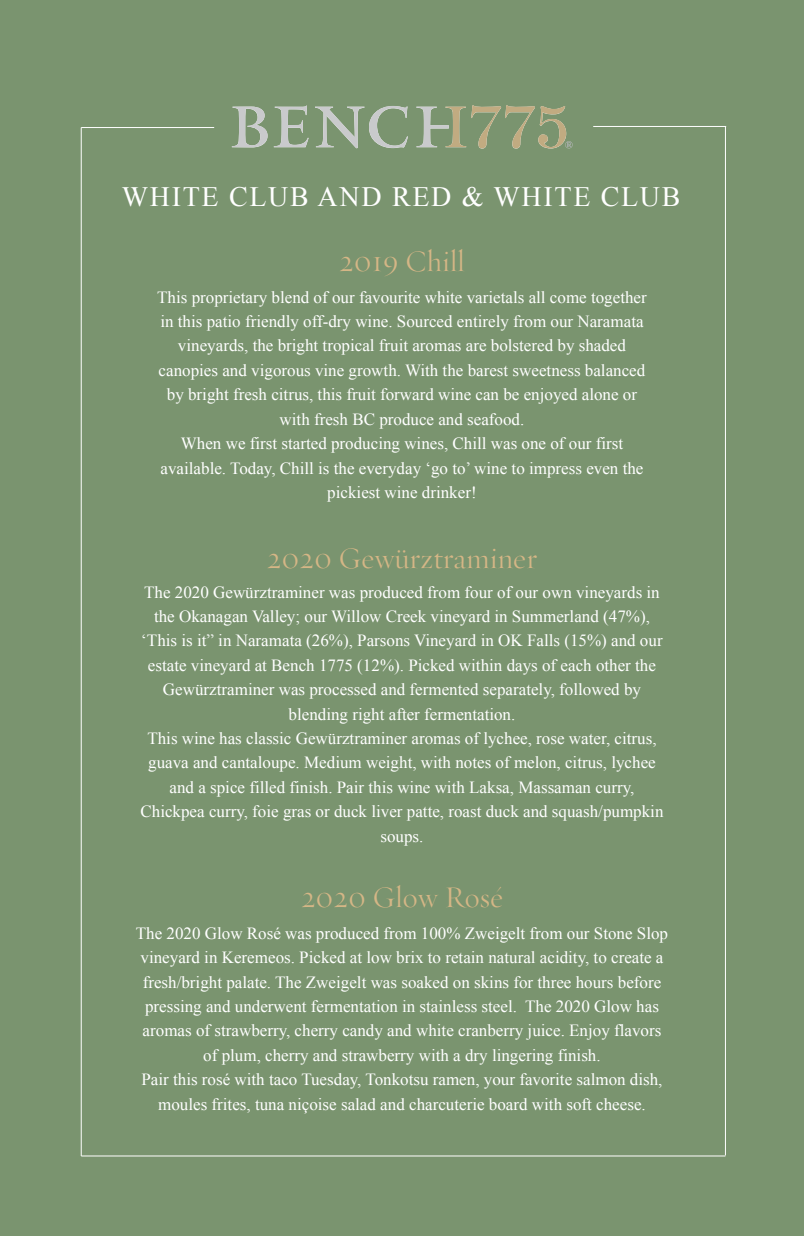
<style>
.page{position:relative;width:804px;height:1236px;background:#7a946f}
.page>*{position:absolute;margin:0;border:0;box-sizing:border-box;transform-origin:0 0}
.t1{font:30.6px "Requiem Fine HTF Roman";color:#d5b686}
.t2{font:28px "Times New Roman";letter-spacing:.06em;color:#fff}
.t3{font:17px/24.4px "Times New Roman";color:#fff;text-align:center}
</style>
<div class="page">
<hr style="left:81px;top:127px;width:133px;height:1px;background:#fff">
<hr style="left:593px;top:126px;width:133px;height:1px;background:#fff">
<hr style="left:81px;top:127px;width:1px;height:1029px;background:#fff">
<hr style="left:725px;top:127px;width:1px;height:1028px;background:#fff">
<hr style="left:81px;top:1155px;width:644px;height:1px;background:#fff">
<svg style="left:232px;top:106px;width:35px;height:41px"></svg>
<svg style="left:274px;top:106px;width:34px;height:41px"></svg>
<svg style="left:315px;top:106px;width:93px;height:42px"></svg>
<svg style="left:416px;top:105px;width:156px;height:43px"></svg>
<h2 class="t2" style="left:122px;top:178px;width:560px">WHITE CLUB AND RED &amp; WHITE CLUB</h2>
<h1 class="t1" style="left:339px;top:243px;width:127px">2019 Chill</h1>
<p class="t3" style="left:157px;top:284px;width:491px">This proprietary blend of our favourite white varietals all come together in this patio friendly off-dry wine. Sourced entirely from our Naramata vineyards, the bright tropical fruit aromas are bolstered by shaded canopies and vigorous vine growth. With the barest sweetness balanced by bright fresh citrus, this fruit forward wine can be enjoyed alone or with fresh BC produce and seafood.<br>When we first started producing wines, Chill was one of our first available. Today, Chill is the everyday ‘go to’ wine to impress even the pickiest wine drinker!</p>
<h1 class="t1" style="left:267px;top:540px;width:271px">2020 Gewürztraminer</h1>
<p class="t3" style="left:140px;top:579px;width:524px">The 2020 Gewürztraminer was produced from four of our own vineyards in the Okanagan Valley; our Willow Creek vineyard in Summerland (47%), ‘This is it” in Naramata (26%), Parsons Vineyard in OK Falls (15%) and our estate vineyard at Bench 1775 (12%). Picked within days of each other the Gewürztraminer was processed and fermented separately, followed by blending right after fermentation.<br>This wine has classic Gewürztraminer aromas of lychee, rose water, citrus, guava and cantaloupe. Medium weight, with notes of melon, citrus, lychee and a spice filled finish. Pair this wine with Laksa, Massaman curry, Chickpea curry, foie gras or duck liver patte, roast duck and squash/pumpkin soups.</p>
<h1 class="t1" style="left:301px;top:879px;width:203px">2020 Glow Rosé</h1>
<p class="t3" style="left:136px;top:920px;width:533px">The 2020 Glow Rosé was produced from 100% Zweigelt from our Stone Slop vineyard in Keremeos. Picked at low brix to retain natural acidity, to create a fresh/bright palate. The Zweigelt was soaked on skins for three hours before pressing and underwent fermentation in stainless steel. The 2020 Glow has aromas of strawberry, cherry candy and white cranberry juice. Enjoy flavors of plum, cherry and strawberry with a dry lingering finish.<br>Pair this rosé with taco Tuesday, Tonkotsu ramen, your favorite salmon dish, moules frites, tuna niçoise salad and charcuterie board with soft cheese.</p>
</div>
